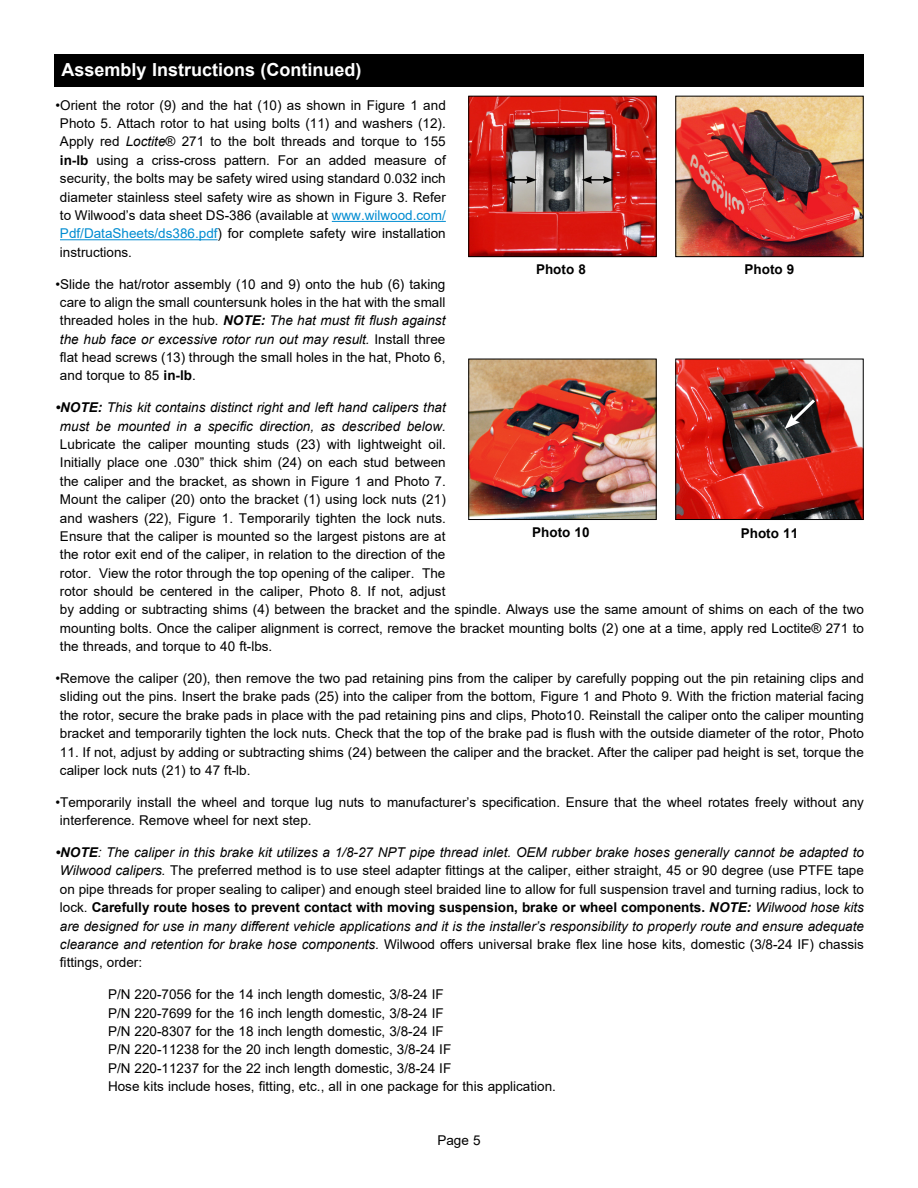
<style>
.page{position:relative;width:918px;height:1188px;background:#fff}
.page>*{position:absolute;margin:0;border:0;box-sizing:border-box;transform-origin:0 0}
.t1{font:700 18px "Arial";color:#fff}
.t2{font:13.5px/18.3px "Arial";color:#000}
.t3{font:italic 13.5px/18.3px "Arial";color:#000;text-align:center}
.t4{font:700 13.5px "Arial";color:#000}
.s1{font-style:italic}
.s2{font-weight:700}
.s3{color:#008cd1}
.s4{font-weight:700;font-style:italic}
</style>
<div class="page">
<hr style="left:332px;top:221px;width:114px;height:1px;background:#008cd1">
<hr style="left:60px;top:239px;width:158px;height:1px;background:#008cd1">
<div style="left:54px;top:54px;width:810px;height:32px;background:#000"></div>
<img style="left:470px;top:98px;width:185px;height:157px">
<div style="left:468px;top:96px;width:189px;height:161px;border:1px solid #000"></div>
<img style="left:677px;top:98px;width:185px;height:157px">
<div style="left:675px;top:96px;width:189px;height:161px;border:1px solid #000"></div>
<img style="left:470px;top:361px;width:185px;height:157px">
<div style="left:468px;top:359px;width:189px;height:161px;border:1px solid #000"></div>
<img style="left:677px;top:361px;width:185px;height:157px">
<div style="left:675px;top:359px;width:189px;height:161px;border:1px solid #000"></div>
<svg style="left:785px;top:396px;width:33px;height:33px"></svg>
<svg style="left:582px;top:176px;width:32px;height:8px"></svg>
<svg style="left:505px;top:171px;width:32px;height:13px"></svg>
<h1 class="t1" style="left:62px;top:57px;width:302px">Assembly Instructions (Continued)</h1>
<p class="t2" style="left:60px;top:96px;width:387px;text-align:justify;text-indent:-4px">•Orient the rotor (9) and the hat (10) as shown in Figure 1 and Photo 5. Attach rotor to hat using bolts (11) and washers (12).<br>Apply red <span class="s1">Loctite</span>® 271 to the bolt threads and torque to 155 <span class="s2">in-lb</span> using a criss-cross pattern. For an added measure of security, the bolts may be safety wired using standard 0.032 inch diameter stainless steel safety wire as shown in Figure 3. Refer to Wilwood’s data sheet DS-386 (available at <span class="s3">www.wilwood.com/ Pdf/DataSheets/ds386.pdf</span>) for complete safety wire installation instructions.</p>
<p class="t2" style="left:60px;top:275px;width:387px;text-align:justify;text-indent:-4px">•Slide the hat/rotor assembly (10 and 9) onto the hub (6) taking care to align the small countersunk holes in the hat with the small threaded holes in the hub. <span class="s4">NOTE:</span> <span class="s1">The hat must fit flush against the hub face or excessive rotor run out may result.</span> Install three flat head screws (13) through the small holes in the hat, Photo 6, and torque to 85 <span class="s2">in-lb</span>.</p>
<p class="t3" style="left:56px;top:399px;width:392px"><span class="s2">•NOTE:</span> This kit contains distinct right and left hand calipers that must be mounted in a specific direction, as described below.</p>
<p class="t2" style="left:60px;top:435px;width:806px">Lubricate the caliper mounting studs (23) with lightweight oil.<br>Initially place one .030” thick shim (24) on each stud between<br>the caliper and the bracket, as shown in Figure 1 and Photo 7.<br>Mount the caliper (20) onto the bracket (1) using lock nuts (21)<br>and washers (22), Figure 1. Temporarily tighten the lock nuts.<br>Ensure that the caliper is mounted so the largest pistons are at<br>the rotor exit end of the caliper, in relation to the direction of the<br>rotor. View the rotor through the top opening of the caliper. The<br>rotor should be centered in the caliper, Photo 8. If not, adjust<br>by adding or subtracting shims (4) between the bracket and the spindle. Always use the same amount of shims on each of the two mounting bolts. Once the caliper alignment is correct, remove the bracket mounting bolts (2) one at a time, apply red Loctite® 271 to the threads, and torque to 40 ft-lbs.</p>
<p class="t2" style="left:56px;top:669px;width:810px;text-align:center">•Remove the caliper (20), then remove the two pad retaining pins from the caliper by carefully popping out the pin retaining clips and sliding out the pins. Insert the brake pads (25) into the caliper from the bottom, Figure 1 and Photo 9. With the friction material facing the rotor, secure the brake pads in place with the pad retaining pins and clips, Photo10. Reinstall the caliper onto the caliper mounting bracket and temporarily tighten the lock nuts. Check that the top of the brake pad is flush with the outside diameter of the rotor, Photo</p>
<p class="t2" style="left:60px;top:743px;width:805px">11. If not, adjust by adding or subtracting shims (24) between the caliper and the bracket. After the caliper pad height is set, torque the caliper lock nuts (21) to 47 ft-lb.</p>
<p class="t2" style="left:60px;top:793px;width:805px;text-indent:-4px">•Temporarily install the wheel and torque lug nuts to manufacturer’s specification. Ensure that the wheel rotates freely without any interference. Remove wheel for next step.</p>
<p class="t2" style="left:60px;top:843px;width:806px;text-align:justify;text-indent:-4px"><span class="s4">•NOTE</span><span class="s1">: The caliper in this brake kit utilizes a 1/8-27 NPT pipe thread inlet. OEM rubber brake hoses generally cannot be adapted to Wilwood calipers.</span> The preferred method is to use steel adapter fittings at the caliper, either straight, 45 or 90 degree (use PTFE tape on pipe threads for proper sealing to caliper) and enough steel braided line to allow for full suspension travel and turning radius, lock to lock. <span class="s2">Carefully route hoses to prevent contact with moving suspension, brake or wheel components.</span> <span class="s4">NOTE:</span> <span class="s1">Wilwood hose kits are designed for use in many different vehicle applications and it is the installer’s responsibility to properly route and ensure adequate clearance and retention for brake hose components.</span> Wilwood offers universal brake flex line hose kits, domestic (3/8-24 IF) chassis fittings, order:</p>
<p class="t2" style="left:108px;top:985px;width:449px">P/N 220-7056 for the 14 inch length domestic, 3/8-24 IF<br>P/N 220-7699 for the 16 inch length domestic, 3/8-24 IF<br>P/N 220-8307 for the 18 inch length domestic, 3/8-24 IF<br>P/N 220-11238 for the 20 inch length domestic, 3/8-24 IF<br>P/N 220-11237 for the 22 inch length domestic, 3/8-24 IF<br>Hose kits include hoses, fitting, etc., all in one package for this application.</p>
<p class="t4" style="left:536px;top:260px;width:51px">Photo 8</p>
<p class="t4" style="left:745px;top:260px;width:51px">Photo 9</p>
<p class="t4" style="left:532px;top:523px;width:59px">Photo 10</p>
<p class="t4" style="left:741px;top:524px;width:59px">Photo 11</p>
<p class="t2" style="left:437px;top:1131px;width:45px">Page 5</p>
</div>
